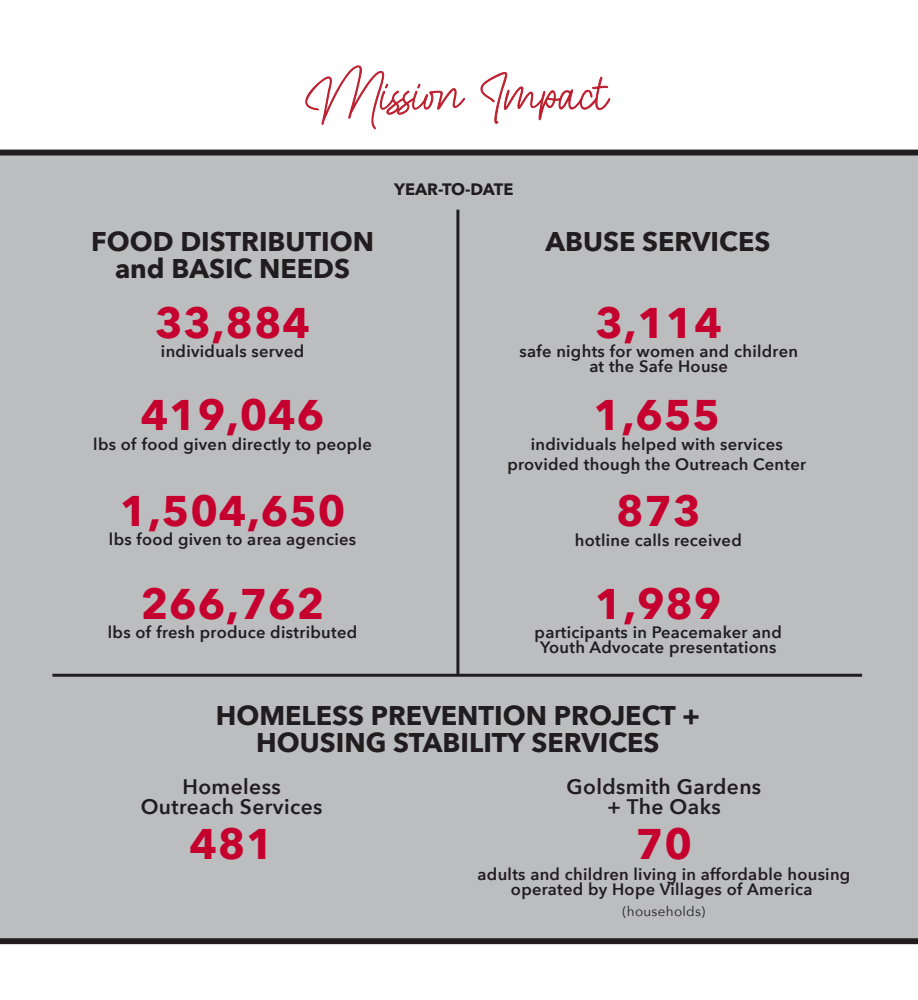
<style>
.page{position:relative;width:918px;height:1000px;background:#fff}
.page>*{position:absolute;margin:0;border:0;box-sizing:border-box;transform-origin:0 0}
.t1{font:60.6px "Travel Ballad";color:#be1f2e}
.t2{font:700 42.75px "Avenir Next";letter-spacing:.02em;color:#c5002e}
.t3{font:700 27px/27px "Avenir Next";color:#211d1e;text-align:center}
.t4{font:600 21px/19.8px "Avenir Next";letter-spacing:.02em;color:#211d1e;text-align:center}
.t5{font:600 16.5px/14.9px "Avenir Next";letter-spacing:.02em;color:#211d1e;text-align:center}
.t6{font:700 16.5px "Avenir Next";color:#211d1e}
.t7{font:13.5px "Avenir Next";letter-spacing:.02em;color:#211d1e}
</style>
<div class="page">
<svg style="left:305px;top:65px;width:160px;height:64px"></svg>
<svg style="left:480px;top:72px;width:131px;height:52px"></svg>
<div style="left:0;top:153px;width:918px;height:788px;background:#bcbdbf"></div>
<hr style="left:456px;top:210px;width:3px;height:465px;background:#211d1e">
<hr style="left:52px;top:674px;width:810px;height:3px;background:#211d1e">
<div style="left:0;top:150px;width:918px;height:5px;background:#211d1e"></div>
<div style="left:0;top:938px;width:918px;height:6px;background:#211d1e"></div>
<h1 class="t1" style="left:305px;top:66px;width:305px">Mission Impact</h1>
<p class="t6" style="left:394px;top:175px;width:121px">YEAR-TO-DATE</p>
<h3 class="t3" style="left:91px;top:228px;width:284px">FOOD DISTRIBUTION and BASIC NEEDS</h3>
<h3 class="t3" style="left:546px;top:228px;width:226px">ABUSE SERVICES</h3>
<h2 class="t2" style="left:155px;top:286px;width:157px">33,884</h2>
<p class="t5" style="left:161px;top:344px;width:145px">individuals served</p>
<h2 class="t2" style="left:595px;top:286px;width:128px">3,114</h2>
<p class="t5" style="left:519px;top:344px;width:280px">safe nights for women and children at the Safe House</p>
<h2 class="t2" style="left:141px;top:378px;width:185px">419,046</h2>
<p class="t5" style="left:93px;top:437px;width:280px">lbs of food given directly to people</p>
<h2 class="t2" style="left:120px;top:474px;width:227px">1,504,650</h2>
<p class="t5" style="left:109px;top:532px;width:249px">lbs food given to area agencies</p>
<h2 class="t2" style="left:141px;top:567px;width:185px">266,762</h2>
<p class="t5" style="left:108px;top:625px;width:251px">lbs of fresh produce distributed</p>
<h2 class="t2" style="left:594px;top:378px;width:128px">1,655</h2>
<p class="t5" style="left:507px;top:434px;width:300px;line-height:19.8px">individuals helped with services provided though the Outreach Center</p>
<h2 class="t2" style="left:616px;top:474px;width:86px">873</h2>
<p class="t5" style="left:575px;top:533px;width:168px">hotline calls received</p>
<h2 class="t2" style="left:595px;top:567px;width:128px">1,989</h2>
<p class="t5" style="left:535px;top:625px;width:249px">participants in Peacemaker and<br>Youth Advocate presentations</p>
<h3 class="t3" style="left:216px;top:702px;width:486px">HOMELESS PREVENTION PROJECT +<br>HOUSING STABILITY SERVICES</h3>
<p class="t4" style="left:141px;top:777px;width:183px">Homeless<br>Outreach Services</p>
<h2 class="t2" style="left:189px;top:807px;width:86px">481</h2>
<p class="t4" style="left:567px;top:777px;width:196px">Goldsmith Gardens + The Oaks</p>
<h2 class="t2" style="left:636px;top:807px;width:58px">70</h2>
<p class="t5" style="left:478px;top:866px;width:374px">adults and children living in affordable housing operated by Hope Villages of America</p>
<p class="t7" style="left:623px;top:900px;width:84px">(households)</p>
</div>
